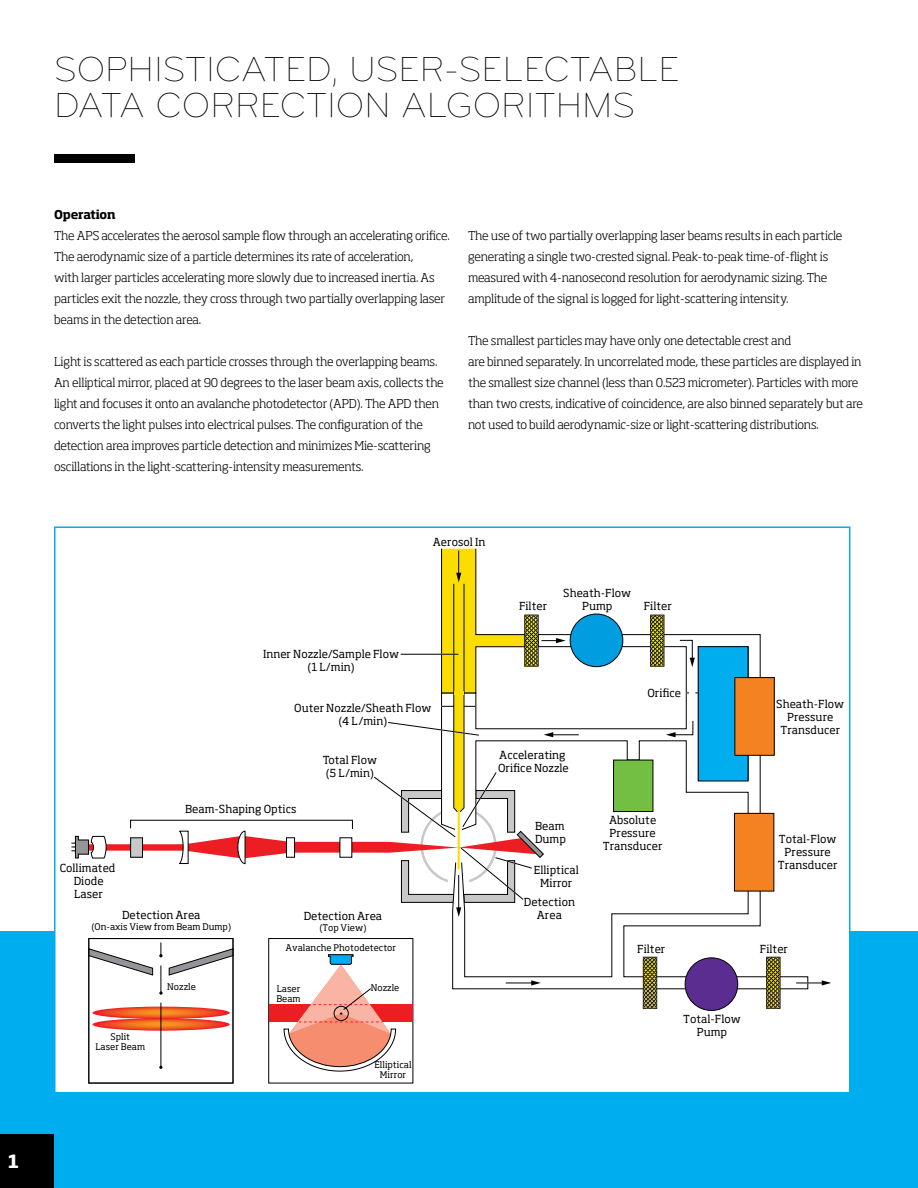
<style>
.page{position:relative;width:918px;height:1188px;background:#fff}
.page>*{position:absolute;margin:0;border:0;box-sizing:border-box;transform-origin:0 0}
.t1{font:300 36px/36px "Bryant Pro";color:#000}
.t2{font:700 18px "Soho Std";color:#fff}
.t3{font:300 12px/21px "Soho Std";letter-spacing:-.015em;color:#000}
.t4{font:700 12px "Soho Std";letter-spacing:-.015em;color:#000}
.t5{font:10.95px/13.2px "Soho Std";color:#000;text-align:center}
.t6{font:9px/10.4px "Soho Std";color:#000;text-align:center}
</style>
<div class="page">
<div style="left:0;top:932px;width:918px;height:256px;background:#00aeef"></div>
<div style="left:57px;top:613px;width:790px;height:478px;background:#fff"></div>
<svg style="left:441px;top:634px;width:367px;height:355px"></svg>
<div style="left:734px;top:813px;width:40px;height:78px;background:#f58220"></div>
<div style="left:734px;top:813px;width:40px;height:78px;border:1px solid #000"></div>
<div style="left:614px;top:760px;width:39px;height:52px;background:#72bf44"></div>
<div style="left:613px;top:760px;width:40px;height:52px;border:1px solid #000"></div>
<div style="left:570px;top:614px;width:53px;height:53px;background:#009ee1;border-radius:50%"></div>
<div style="left:570px;top:614px;width:53px;height:53px;border:1px solid #000;border-radius:50%"></div>
<div style="left:685px;top:958px;width:53px;height:52px;background:#5c2d91;border-radius:50%"></div>
<div style="left:685px;top:958px;width:53px;height:53px;border:1px solid #000;border-radius:50%"></div>
<svg style="left:506px;top:980px;width:35px;height:6px"></svg>
<svg style="left:679px;top:640px;width:16px;height:27px"></svg>
<svg style="left:666px;top:720px;width:28px;height:17px"></svg>
<svg style="left:796px;top:980px;width:35px;height:6px"></svg>
<svg style="left:650px;top:614px;width:15px;height:53px"></svg>
<svg style="left:643px;top:956px;width:14px;height:53px"></svg>
<svg style="left:766px;top:956px;width:15px;height:53px"></svg>
<div style="left:698px;top:647px;width:50px;height:134px;background:#00aeef"></div>
<div style="left:698px;top:646px;width:50px;height:135px;border:1px solid #000"></div>
<div style="left:735px;top:678px;width:39px;height:77px;background:#f58220"></div>
<div style="left:735px;top:677px;width:40px;height:79px;border:1px solid #000"></div>
<div style="left:269px;top:939px;width:144px;height:144px;background:#fff"></div>
<div style="left:269px;top:1004px;width:144px;height:18px;background:#ed1d24"></div>
<svg style="left:88px;top:938px;width:308px;height:146px"></svg>
<svg style="left:92px;top:1007px;width:138px;height:12px"></svg>
<div style="left:98px;top:1007px;width:126px;height:11px;background:#ee3324;border-radius:50%"></div>
<div style="left:104px;top:1008px;width:114px;height:10px;background:#ef4423;border-radius:50%"></div>
<div style="left:110px;top:1008px;width:102px;height:9px;background:#f05223;border-radius:50%"></div>
<div style="left:116px;top:1009px;width:90px;height:8px;background:#f15f22;border-radius:50%"></div>
<div style="left:122px;top:1009px;width:78px;height:7px;background:#f36b21;border-radius:50%"></div>
<div style="left:128px;top:1009px;width:66px;height:7px;background:#f47621;border-radius:50%"></div>
<div style="left:134px;top:1010px;width:54px;height:5px;background:#f58020;border-radius:50%"></div>
<div style="left:140px;top:1010px;width:42px;height:5px;background:#f68a1f;border-radius:50%"></div>
<hr style="left:146px;top:1011px;width:30px;height:3px;background:#f7941e;border-radius:50%">
<svg style="left:92px;top:1018px;width:138px;height:13px"></svg>
<div style="left:98px;top:1019px;width:126px;height:11px;background:#ee3324;border-radius:50%"></div>
<div style="left:104px;top:1019px;width:114px;height:11px;background:#ef4423;border-radius:50%"></div>
<div style="left:110px;top:1020px;width:102px;height:9px;background:#f05223;border-radius:50%"></div>
<div style="left:116px;top:1020px;width:90px;height:9px;background:#f15f22;border-radius:50%"></div>
<div style="left:122px;top:1021px;width:78px;height:7px;background:#f36b21;border-radius:50%"></div>
<div style="left:128px;top:1021px;width:66px;height:6px;background:#f47621;border-radius:50%"></div>
<div style="left:134px;top:1022px;width:54px;height:5px;background:#f58020;border-radius:50%"></div>
<hr style="left:140px;top:1022px;width:42px;height:4px;background:#f68a1f;border-radius:50%">
<hr style="left:146px;top:1023px;width:30px;height:3px;background:#f7941e;border-radius:50%">
<hr style="left:161px;top:1003px;width:1px;height:64px;background:#000">
<svg style="left:71px;top:548px;width:508px;height:369px"></svg>
<div style="left:54px;top:154px;width:81px;height:9px;background:#000"></div>
<div style="left:0;top:1134px;width:54px;height:54px;background:#000"></div>
<h1 class="t1" style="left:54px;top:51px;width:627px">SOPHISTICATED, USER-SELECTABLE<br>DATA CORRECTION ALGORITHMS</h1>
<h2 class="t2" style="left:8px;top:1150px;width:12px">1</h2>
<p class="t4" style="left:54px;top:207px;width:63px">Operation</p>
<p class="t3" style="left:54px;top:225px;width:397px">The APS accelerates the aerosol sample flow through an accelerating orifice.<br>The aerodynamic size of a particle determines its rate of acceleration,<br>with larger particles accelerating more slowly due to increased inertia. As particles exit the nozzle, they cross through two partially overlapping laser beams in the detection area.</p>
<p class="t3" style="left:54px;top:351px;width:391px">Light is scattered as each particle crosses through the overlapping beams.<br>An elliptical mirror, placed at 90 degrees to the laser beam axis, collects the light and focuses it onto an avalanche photodetector (APD). The APD then converts the light pulses into electrical pulses. The configuration of the detection area improves particle detection and minimizes Mie-scattering oscillations in the light-scattering-intensity measurements.</p>
<p class="t3" style="left:468px;top:225px;width:376px">The use of two partially overlapping laser beams results in each particle generating a single two-crested signal. Peak-to-peak time-of-flight is measured with 4-nanosecond resolution for aerodynamic sizing. The amplitude of the signal is logged for light-scattering intensity.</p>
<p class="t3" style="left:468px;top:330px;width:397px">The smallest particles may have only one detectable crest and<br>are binned separately. In uncorrelated mode, these particles are displayed in the smallest size channel (less than 0.523 micrometer). Particles with more than two crests, indicative of coincidence, are also binned separately but are not used to build aerodynamic-size or light-scattering distributions.</p>
<p class="t5" style="left:433px;top:535px;width:54px">Aerosol In</p>
<p class="t5" style="left:263px;top:647px;width:138px">Inner Nozzle/Sample Flow (1 L/min)</p>
<p class="t5" style="left:294px;top:701px;width:139px">Outer Nozzle/Sheath Flow (4 L/min)</p>
<p class="t5" style="left:185px;top:802px;width:113px">Beam-Shaping Optics</p>
<p class="t5" style="left:323px;top:753px;width:56px;text-align:left">Total Flow (5 L/min)</p>
<p class="t5" style="left:563px;top:586px;width:69px">Sheath-Flow<br>Pump</p>
<p class="t5" style="left:519px;top:600px;width:30px">Filter</p>
<p class="t5" style="left:644px;top:600px;width:30px">Filter</p>
<p class="t5" style="left:498px;top:748px;width:72px;text-align:left">Accelerating<br>Orifice Nozzle</p>
<p class="t5" style="left:535px;top:819px;width:33px;text-align:left">Beam<br>Dump</p>
<p class="t5" style="left:647px;top:687px;width:35px">Orifice</p>
<p class="t5" style="left:603px;top:813px;width:61px">Absolute<br>Pressure<br>Transducer</p>
<p class="t5" style="left:776px;top:697px;width:69px">Sheath-Flow<br>Pressure<br>Transducer</p>
<p class="t5" style="left:779px;top:832px;width:59px">Total-Flow<br>Pressure</p>
<p class="t5" style="left:60px;top:861px;width:57px">Collimated</p>
<p class="t5" style="left:778px;top:858px;width:61px">Transducer</p>
<p class="t5" style="left:74px;top:874px;width:31px;text-align:left">Diode<br>Laser</p>
<p class="t5" style="left:122px;top:908px;width:80px">Detection Area</p>
<p class="t6" style="left:91px;top:921px;width:141px">(On-axis View from Beam Dump)</p>
<p class="t5" style="left:534px;top:863px;width:47px">Elliptical<br>Mirror</p>
<p class="t5" style="left:524px;top:895px;width:53px">Detection<br>Area</p>
<p class="t5" style="left:304px;top:909px;width:80px">Detection Area</p>
<p class="t6" style="left:319px;top:922px;width:49px">(Top View)</p>
<p class="t6" style="left:95px;top:1031px;width:51px">Split<br>Laser Beam</p>
<p class="t6" style="left:285px;top:942px;width:112px">Avalanche Photodetector</p>
<p class="t6" style="left:167px;top:981px;width:30px">Nozzle</p>
<p class="t6" style="left:371px;top:983px;width:30px">Nozzle</p>
<p class="t6" style="left:276px;top:983px;width:26px;text-align:left">Laser<br>Beam</p>
<p class="t6" style="left:374px;top:1059px;width:39px">Elliptical<br>Mirror</p>
<p class="t5" style="left:637px;top:942px;width:30px">Filter</p>
<p class="t5" style="left:760px;top:942px;width:30px">Filter</p>
<p class="t5" style="left:683px;top:1012px;width:59px">Total-Flow<br>Pump</p>
</div>
